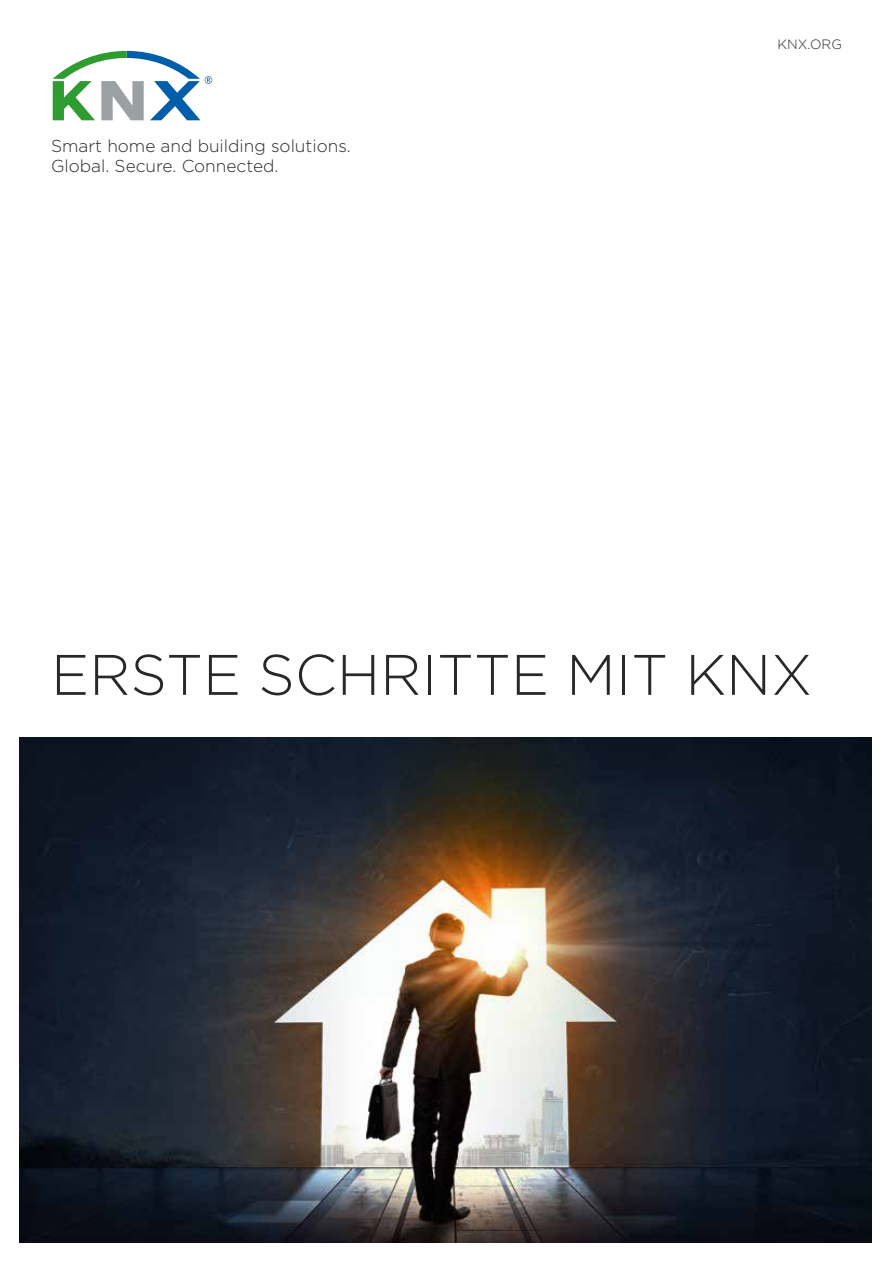
<style>
.page{position:relative;width:893px;height:1263px;background:#fff}
.page>*{position:absolute;margin:0;border:0;box-sizing:border-box;transform-origin:0 0}
.t1{font:300 57px "Gotham";color:#282827}
.t2{font:300 17.25px/20.7px "Gotham";color:#282827}
.t3{font:300 13.5px "Gotham";color:#282827}
</style>
<div class="page">
<svg style="left:53px;top:51px;width:159px;height:69px"></svg>
<img style="left:20px;top:737px;width:852px;height:505px">
<p class="t2" style="left:51px;top:135px;width:301px">Smart home and building solutions.<br>Global. Secure. Connected.</p>
<p class="t3" style="left:777px;top:36px;width:66px">KNX.ORG</p>
<h1 class="t1" style="left:51px;top:639px;width:763px">ERSTE SCHRITTE MIT KNX</h1>
</div>
